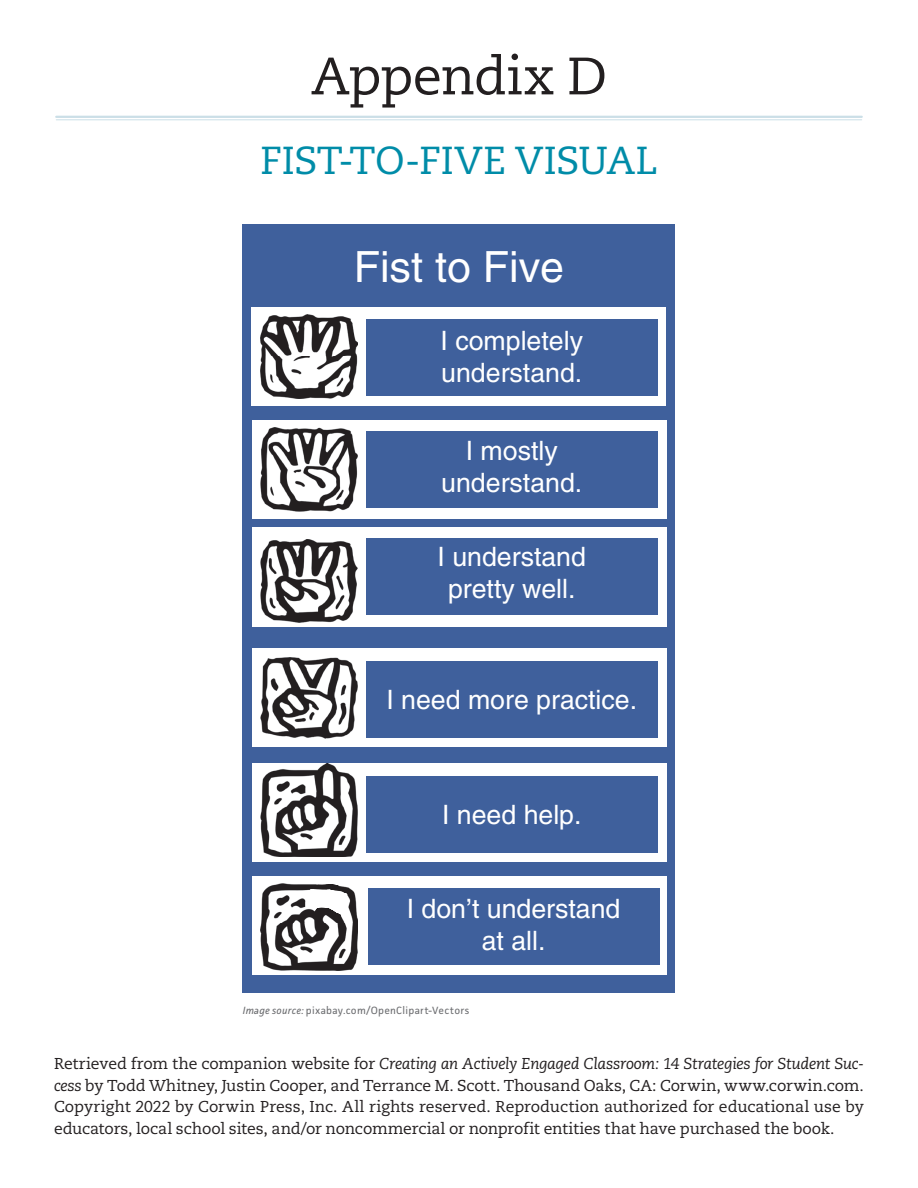
<style>
.page{position:relative;width:918px;height:1188px;background:#fff}
.page>*{position:absolute;margin:0;border:0;box-sizing:border-box;transform-origin:0 0}
.BM_Title{font:52.5px "Caecilia LT Std";letter-spacing:-.025em;color:#231f20}
.t1{font:43.05px "Helvetica";color:#fff}
.BM_Appendix_Title{font:39px "Caecilia LT Std";letter-spacing:-.01em;color:#008ca8}
.t2{font:26.7px/32.1px "Helvetica";color:#fff;text-align:center}
.Tx_FL{font:15.75px/21.8px "Caecilia LT Std";letter-spacing:-.01em;color:#231f20;text-align:justify}
.credit{font:10.5px "Facit";letter-spacing:.025em;color:#6c6d70}
.s1{font-style:italic}
</style>
<div class="page">
<hr style="left:56px;top:116px;width:806px;height:2px;background:#cbdfe7">
<hr style="left:56px;top:119px;width:806px;height:1px;background:#cbdfe7">
<div style="left:243px;top:224px;width:432px;height:769px;background:#3f609c"></div>
<div style="left:252px;top:307px;width:414px;height:98px;background:#fff"></div>
<div style="left:252px;top:420px;width:415px;height:99px;background:#fff"></div>
<div style="left:252px;top:527px;width:414px;height:99px;background:#fff"></div>
<div style="left:252px;top:648px;width:414px;height:98px;background:#fff"></div>
<div style="left:252px;top:764px;width:414px;height:98px;background:#fff"></div>
<img style="left:260px;top:427px;width:98px;height:84px">
<img style="left:260px;top:539px;width:98px;height:84px">
<img style="left:260px;top:657px;width:97px;height:82px">
<img style="left:260px;top:763px;width:97px;height:94px">
<div style="left:252px;top:876px;width:414px;height:98px;background:#fff"></div>
<img style="left:261px;top:883px;width:96px;height:87px">
<svg style="left:302px;top:883px;width:49px;height:35px"></svg>
<div style="left:366px;top:320px;width:291px;height:76px;background:#3f609c"></div>
<div style="left:366px;top:431px;width:291px;height:76px;background:#3f609c"></div>
<div style="left:367px;top:539px;width:291px;height:76px;background:#3f609c"></div>
<div style="left:366px;top:662px;width:291px;height:76px;background:#3f609c"></div>
<div style="left:366px;top:777px;width:291px;height:76px;background:#3f609c"></div>
<div style="left:368px;top:888px;width:291px;height:77px;background:#3f609c"></div>
<img style="left:261px;top:315px;width:96px;height:83px">
<p class="BM_Title" style="left:311px;top:46px;width:298px">Appendix D</p>
<p class="BM_Appendix_Title" style="left:260px;top:138px;width:399px">FIST-TO-FIVE VISUAL</p>
<p class="t1" style="left:354px;top:241px;width:212px">Fist to Five</p>
<p class="t2" style="left:441px;top:324px;width:144px;text-align:left">I completely understand.</p>
<p class="t2" style="left:441px;top:435px;width:142px">I mostly understand.</p>
<p class="t2" style="left:438px;top:541px;width:150px">I understand pretty well.</p>
<p class="t2" style="left:386px;top:684px;width:252px">I need more practice.</p>
<p class="t2" style="left:442px;top:798px;width:141px">I need help.</p>
<p class="t2" style="left:407px;top:893px;width:215px">I don’t understand at all.</p>
<p class="credit" style="left:243px;top:1004px;width:228px"><span class="s1">Image source:</span> pixabay.com/OpenClipart-Vectors</p>
<p class="Tx_FL" style="left:54px;top:1053px;width:812px">Retrieved from the companion website for <span class="s1">Creating an Actively Engaged Classroom: 14 Strategies for Student Suc&shy;cess</span> by Todd Whitney, Justin Cooper, and Terrance M. Scott. Thousand Oaks, CA: Corwin, www.corwin.com.<br>Copyright 2022 by Corwin Press, Inc. All rights reserved. Reproduction authorized for educational use by educators, local school sites, and/or noncommercial or nonprofit entities that have purchased the book.</p>
</div>
